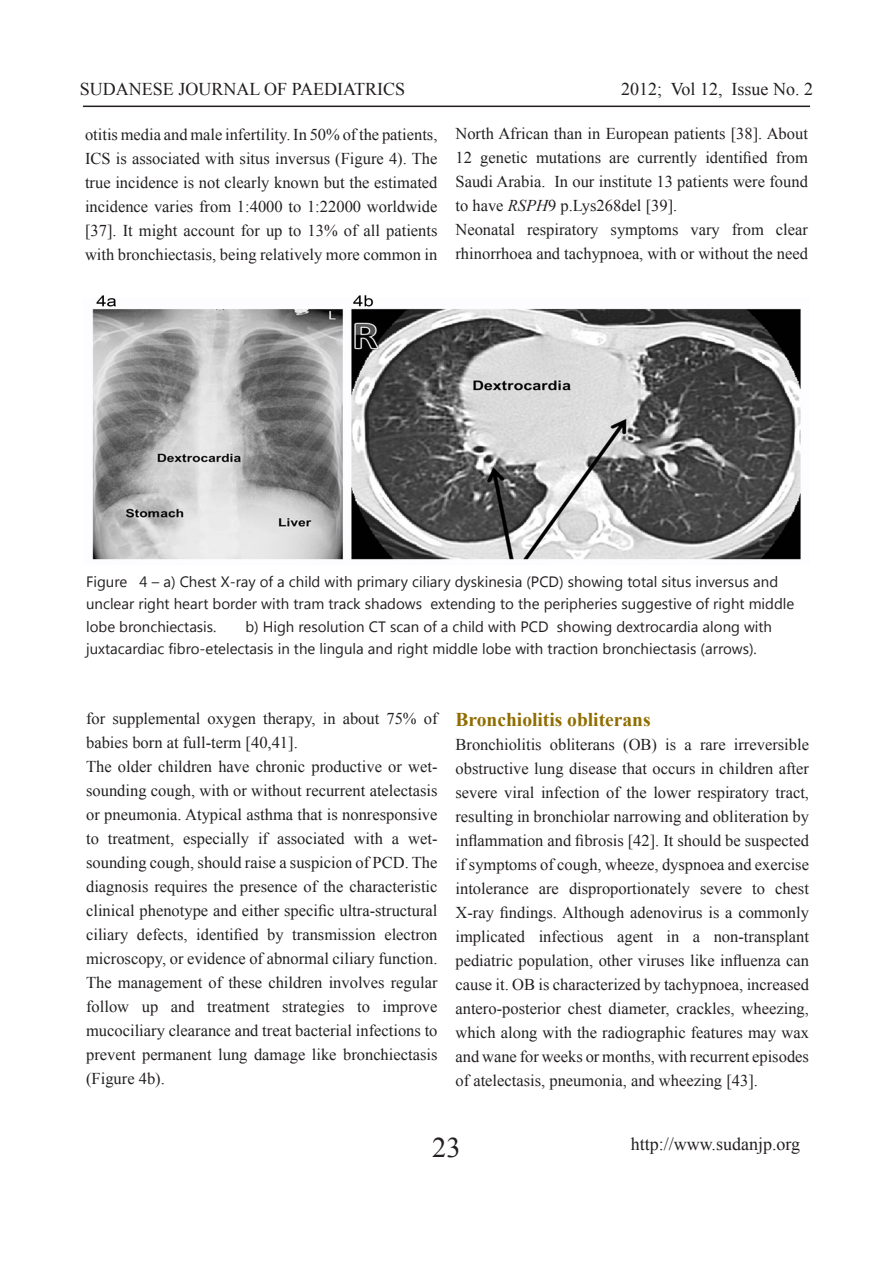
<style>
.page{position:relative;width:893px;height:1263px;background:#fff}
.page>*{position:absolute;margin:0;border:0;box-sizing:border-box;transform-origin:0 0}
.t1{font:28.5px "Times New Roman";color:#231f20}
.t2{font:700 19.5px "Times New Roman";color:#906d00}
.t3{font:18px "Times New Roman";color:#231f20}
.t4{font:16.5px/24px "Times New Roman";color:#231f20;text-align:justify}
.t5{font:15px/22.5px "Segoe UI";color:#231f20}
.s1{font-style:italic}
</style>
<div class="page">
<hr style="left:83px;top:106px;width:727px;height:1px;background:#231f20">
<img style="left:92px;top:295px;width:709px;height:265px">
<p class="t3" style="left:80px;top:77px;width:327px">SUDANESE JOURNAL OF PAEDIATRICS</p>
<p class="t3" style="left:621px;top:77px;width:193px">2012; Vol 12, Issue No. 2</p>
<p class="t4" style="left:85px;top:122px;width:354px">otitis media and male infertility. In 50% of the patients, ICS is associated with situs inversus (Figure 4). The true incidence is not clearly known but the estimated incidence varies from 1:4000 to 1:22000 worldwide [37]. It might account for up to 13% of all patients with bronchiectasis, being relatively more common in</p>
<p class="t4" style="left:455px;top:121px;width:354px">North African than in European patients [38]. About 12 genetic mutations are currently identified from Saudi Arabia. In our institute 13 patients were found to have <span class="s1">RSPH</span>9 p.Lys268del [39].</p>
<p class="t4" style="left:455px;top:217px;width:354px">Neonatal respiratory symptoms vary from clear rhinorrhoea and tachypnoea, with or without the need</p>
<p class="t5" style="left:86px;top:569px;width:710px">Figure 4 – a) Chest X-ray of a child with primary ciliary dyskinesia (PCD) showing total situs inversus and unclear right heart border with tram track shadows extending to the peripheries suggestive of right middle lobe bronchiectasis.</p>
<p class="t5" style="left:86px;top:614px;width:687px;text-indent:159px">b) High resolution CT scan of a child with PCD showing dextrocardia along with juxtacardiac fibro-etelectasis in the lingula and right middle lobe with traction bronchiectasis (arrows).</p>
<p class="t4" style="left:86px;top:706px;width:353px">for supplemental oxygen therapy, in about 75% of babies born at full-term [40,41].</p>
<p class="t4" style="left:86px;top:754px;width:353px">The older children have chronic productive or wet&shy;sounding cough, with or without recurrent atelectasis or pneumonia. Atypical asthma that is nonresponsive to treatment, especially if associated with a wet&shy;sounding cough, should raise a suspicion of PCD. The diagnosis requires the presence of the characteristic clinical phenotype and either specific ultra-structural ciliary defects, identified by transmission electron microscopy, or evidence of abnormal ciliary function.<br>The management of these children involves regular follow up and treatment strategies to improve mucociliary clearance and treat bacterial infections to prevent permanent lung damage like bronchiectasis (Figure 4b).</p>
<p class="t2" style="left:455px;top:705px;width:197px">Bronchiolitis obliterans</p>
<p class="t4" style="left:455px;top:732px;width:355px">Bronchiolitis obliterans (OB) is a rare irreversible obstructive lung disease that occurs in children after severe viral infection of the lower respiratory tract, resulting in bronchiolar narrowing and obliteration by inflammation and fibrosis [42]. It should be suspected if symptoms of cough, wheeze, dyspnoea and exercise intolerance are disproportionately severe to chest X-ray findings. Although adenovirus is a commonly implicated infectious agent in a non-transplant pediatric population, other viruses like influenza can cause it. OB is characterized by tachypnoea, increased antero-posterior chest diameter, crackles, wheezing, which along with the radiographic features may wax and wane for weeks or months, with recurrent episodes of atelectasis, pneumonia, and wheezing [43].</p>
<h1 class="t1" style="left:432px;top:1128px;width:30px">23</h1>
<p class="t3" style="left:631px;top:1132px;width:171px">http://www.sudanjp.org</p>
</div>
